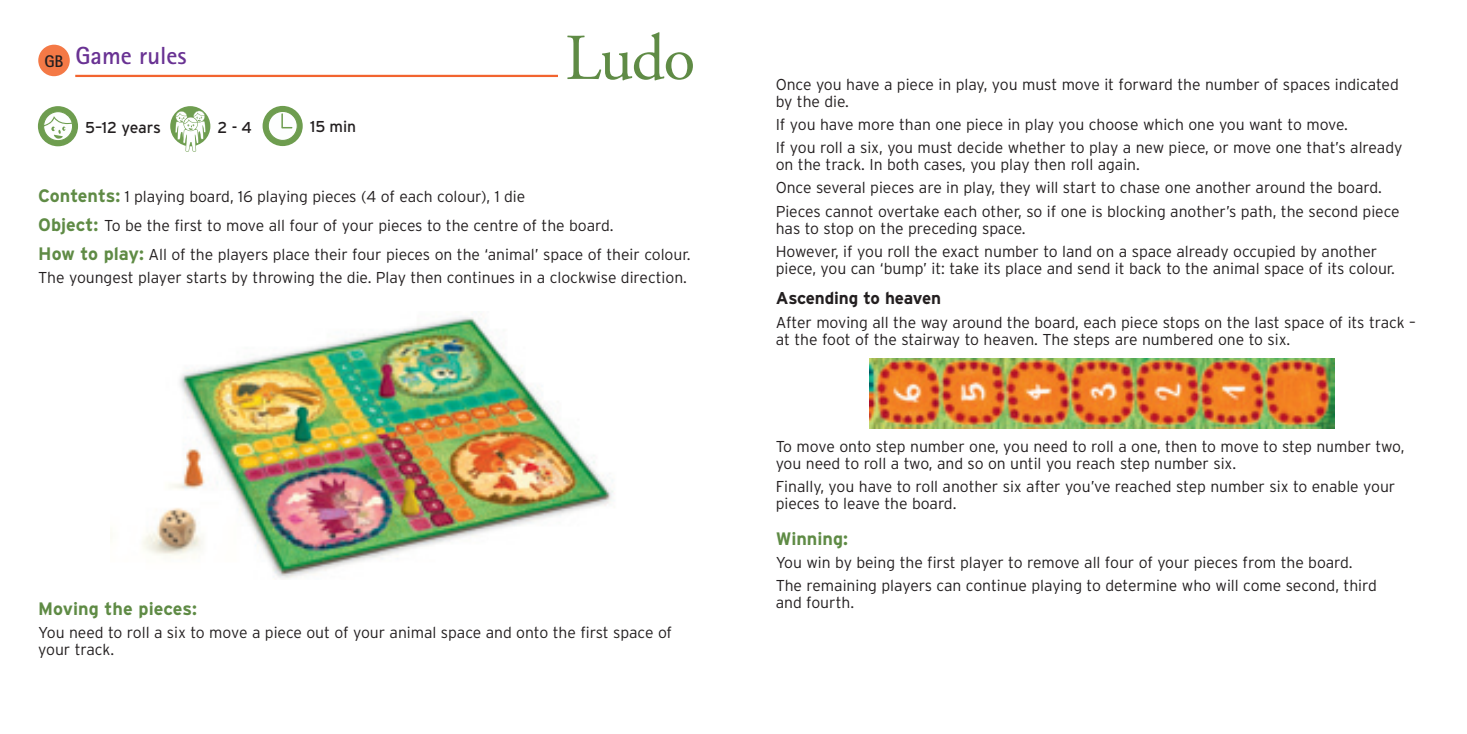
<style>
.page{position:relative;width:1467px;height:734px;background:#fff}
.page>*{position:absolute;margin:0;border:0;box-sizing:border-box;transform-origin:0 0}
.t1{font:65.25px "Adobe Garamond Pro";color:#5f8b45}
.t2{font:700 24.75px "Agfa Rotis Sans Serif";color:#693293}
.Normal_e{font:700 18px "Interstate";color:#5f8b45}
.Normal_e-2{font:700 17.1px "Interstate";letter-spacing:-.01em;color:#231f20}
.t3{font:700 16.88px "Agfa Rotis Sans Serif";color:#231f20}
.Normal_e-3{font:300 15.75px/16.9px "Interstate";letter-spacing:-.005em;color:#231f20}
.t4{font:15.75px "Interstate";letter-spacing:-.005em;color:#231f20}
.s1{font-weight:700;font-size:18px;color:#5f8b45}
</style>
<div class="page">
<img style="left:142px;top:314px;width:471px;height:265px">
<img style="left:869px;top:358px;width:466px;height:70px">
<div style="left:38px;top:45px;width:32px;height:31px;background:#f47946;border-radius:50%"></div>
<hr style="left:75px;top:75px;width:495px;height:2px;background:#f2642f">
<div style="left:38px;top:106px;width:40px;height:40px;background:#6e9d4f;border-radius:50%"></div>
<svg style="left:43px;top:111px;width:30px;height:30px"></svg>
<div style="left:170px;top:106px;width:40px;height:40px;background:#6e9d4f;border-radius:50%"></div>
<svg style="left:175px;top:111px;width:31px;height:41px"></svg>
<div style="left:263px;top:106px;width:40px;height:40px;background:#6e9d4f;border-radius:50%"></div>
<svg style="left:268px;top:111px;width:30px;height:30px"></svg>
<div style="left:558px;top:32px;width:137px;height:64px;background:#fff"></div>
<p class="t3" style="left:44px;top:50px;width:21px">GB</p>
<p class="t2" style="left:75px;top:40px;width:113px">Game rules</p>
<p class="t4" style="left:85px;top:118px;width:77px">5–12 years</p>
<p class="t4" style="left:218px;top:118px;width:36px">2 - 4</p>
<p class="t4" style="left:310px;top:118px;width:48px">15 min</p>
<p class="t1" style="left:565px;top:19px;width:132px">Ludo</p>
<p class="Normal_e-3" style="left:38px;top:188px;width:488px"><span class="s1">Contents:</span> 1 playing board, 16 playing pieces (4 of each colour), 1 die</p>
<p class="Normal_e-3" style="left:38px;top:217px;width:577px"><span class="s1">Object:</span> To be the first to move all four of your pieces to the centre of the board.</p>
<p class="Normal_e-3" style="left:38px;top:246px;width:654px"><span class="s1">How to play:</span> All of the players place their four pieces on the ‘animal’ space of their colour.</p>
<p class="Normal_e-3" style="left:38px;top:269px;width:650px">The youngest player starts by throwing the die. Play then continues in a clockwise direction.</p>
<p class="Normal_e" style="left:38px;top:598px;width:160px">Moving the pieces:</p>
<p class="Normal_e-3" style="left:38px;top:623px;width:635px">You need to roll a six to move a piece out of your animal space and onto the first space of your track.</p>
<p class="Normal_e-3" style="left:776px;top:76px;width:625px">Once you have a piece in play, you must move it forward the number of spaces indicated by the die.</p>
<p class="Normal_e-3" style="left:776px;top:116px;width:574px">If you have more than one piece in play you choose which one you want to move.</p>
<p class="Normal_e-3" style="left:776px;top:139px;width:628px">If you roll a six, you must decide whether to play a new piece, or move one that’s already on the track. In both cases, you play then roll again.</p>
<p class="Normal_e-3" style="left:776px;top:179px;width:608px">Once several pieces are in play, they will start to chase one another around the board.</p>
<p class="Normal_e-3" style="left:776px;top:202px;width:625px">Pieces cannot overtake each other, so if one is blocking another’s path, the second piece has to stop on the preceding space.</p>
<p class="Normal_e-3" style="left:776px;top:242px;width:621px">However, if you roll the exact number to land on a space already occupied by another piece, you can ‘bump’ it: take its place and send it back to the animal space of its colour.</p>
<p class="Normal_e-2" style="left:776px;top:289px;width:167px">Ascending to heaven</p>
<p class="Normal_e-3" style="left:776px;top:313px;width:642px">After moving all the way around the board, each piece stops on the last space of its track – at the foot of the stairway to heaven. The steps are numbered one to six.</p>
<p class="Normal_e-3" style="left:776px;top:438px;width:630px">To move onto step number one, you need to roll a one, then to move to step number two, you need to roll a two, and so on until you reach step number six.</p>
<p class="Normal_e-3" style="left:776px;top:478px;width:621px">Finally, you have to roll another six after you’ve reached step number six to enable your pieces to leave the board.</p>
<p class="Normal_e" style="left:776px;top:528px;width:74px">Winning:</p>
<p class="Normal_e-3" style="left:776px;top:553px;width:579px">You win by being the first player to remove all four of your pieces from the board.</p>
<p class="Normal_e-3" style="left:776px;top:577px;width:603px">The remaining players can continue playing to determine who will come second, third and fourth.</p>
</div>
